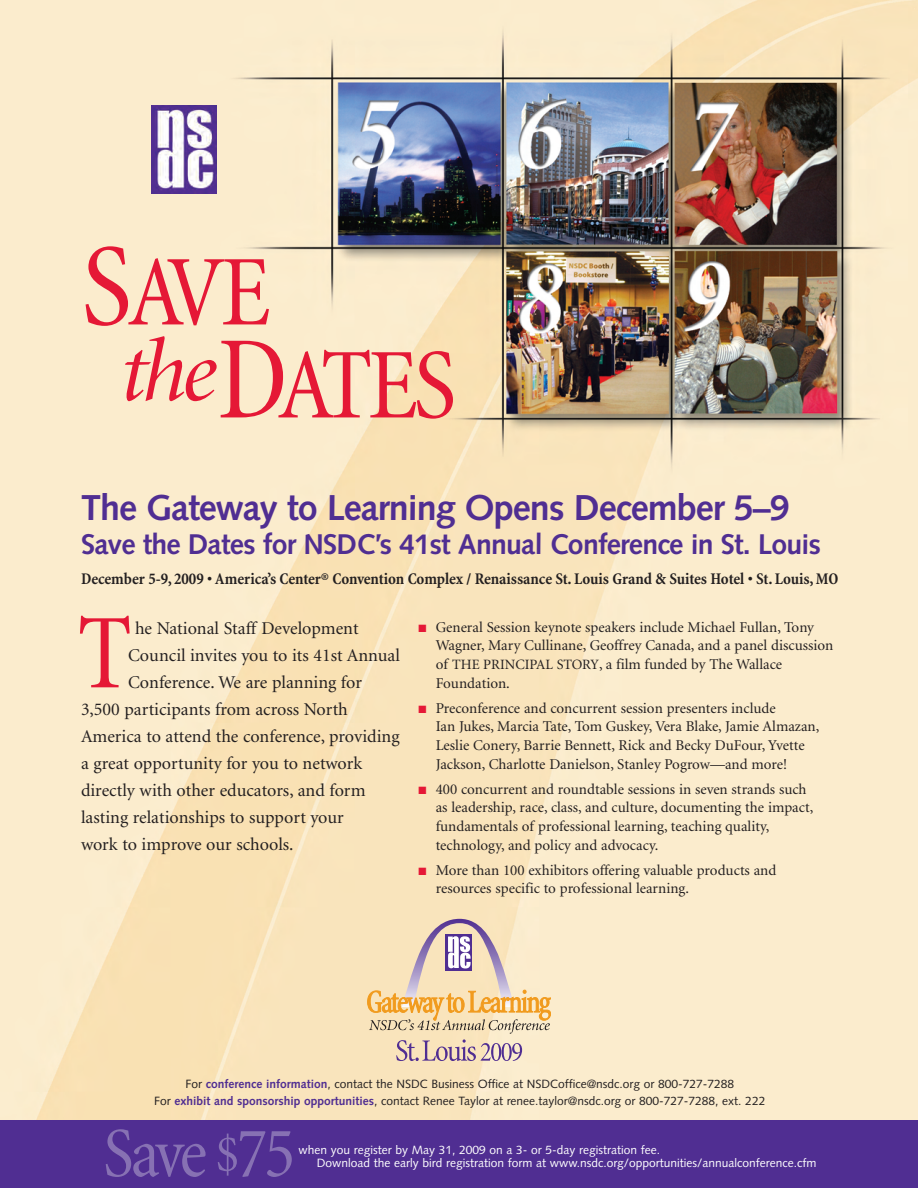
<style>
.page{position:relative;width:918px;height:1188px;background:#fff}
.page>*{position:absolute;margin:0;border:0;box-sizing:border-box;transform-origin:0 0}
.t1{font:condensed 108px "Minion";color:#e51836}
.t2{font:condensed 102px/93px "Minion";letter-spacing:-.05em;color:#e51836}
.t3{font:condensed 72px "Minion";letter-spacing:-.055em;color:#8771b3}
.t4{font:700 36px "Syntax";letter-spacing:-.03em;color:#502e92}
.t5{font:700 28.5px "Syntax";letter-spacing:-.03em;color:#502e92}
.t6{font:18px "Minion";color:#231f20}
.t7{font:700 condensed 16.5px "Minion";letter-spacing:-.005em;color:#231f20}
.t8{font:15px/18.8px "Minion";color:#231f20}
.t9{font:12px/16.5px "Syntax";color:#231f20;text-align:center}
.t10{font:12px/13.5px "Syntax";color:#fff}
.s1{font-size:120px}
.s2{color:#e51836}
.s3{font-size:14.25px}
.s4{font-weight:700;color:#502e92}
.s5{font-size:54px}
</style>
<div class="page">
<img style="left:0;top:0;width:918px;height:1120px">
<img style="left:152px;top:106px;width:65px;height:88px">
<svg style="left:367px;top:919px;width:184px;height:142px;background:#e7d0b1"></svg>
<div style="left:0;top:1120px;width:918px;height:68px;background:#502e92"></div>
<h2 class="t2" style="left:117px;top:254px;width:341px;text-indent:-36px"><span class="s1">S</span>AVE <sup>the</sup><span class="s1">D</span>ATES</h2>
<h3 class="t4" style="left:81px;top:493px;width:710px">The Gateway to Learning Opens December 5–9</h3>
<h3 class="t5" style="left:81px;top:533px;width:742px">Save the Dates for NSDC’s 41st Annual Conference in St. Louis</h3>
<p class="t7" style="left:81px;top:573px;width:759px">December 5-9, 2009 • America’s Center® Convention Complex / Renaissance St. Louis Grand &amp; Suites Hotel • St. Louis, MO</p>
<p class="t6" style="left:135px;top:621px;width:225px">he National Staff Development</p>
<p class="t6" style="left:128px;top:648px;width:273px">Council invites you to its 41st Annual</p>
<p class="t6" style="left:128px;top:675px;width:235px">Conference. We are planning for</p>
<p class="t6" style="left:81px;top:702px;width:268px">3,500 participants from across North</p>
<p class="t6" style="left:81px;top:729px;width:320px">America to attend the conference, providing</p>
<p class="t6" style="left:81px;top:756px;width:283px">a great opportunity for you to network</p>
<p class="t6" style="left:81px;top:783px;width:286px">directly with other educators, and form</p>
<p class="t6" style="left:81px;top:810px;width:264px">lasting relationships to support your</p>
<p class="t6" style="left:81px;top:837px;width:214px">work to improve our schools.</p>
<h1 class="t1" style="left:77px;top:612px;width:57px">T</h1>
<p class="t8" style="left:436px;top:619px;width:399px;text-indent:-17px"><span class="s2">■</span> General Session keynote speakers include Michael Fullan, Tony Wagner, Mary Cullinane, Geoffrey Canada, and a panel discussion of <span class="s3">THE PRINCIPAL STORY</span>, a film funded by The Wallace Foundation.</p>
<p class="t8" style="left:436px;top:700px;width:385px;text-indent:-17px"><span class="s2">■</span> Preconference and concurrent session presenters include<br>Ian Jukes, Marcia Tate, Tom Guskey, Vera Blake, Jamie Almazan, Leslie Conery, Barrie Bennett, Rick and Becky DuFour, Yvette Jackson, Charlotte Danielson, Stanley Pogrow—and more!</p>
<p class="t8" style="left:436px;top:781px;width:379px;text-indent:-17px"><span class="s2">■</span> 400 concurrent and roundtable sessions in seven strands such as leadership, race, class, and culture, documenting the impact, fundamentals of professional learning, teaching quality, technology, and policy and advocacy.</p>
<p class="t8" style="left:436px;top:862px;width:342px;text-indent:-17px"><span class="s2">■</span> More than 100 exhibitors offering valuable products and resources specific to professional learning.</p>
<p class="t9" style="left:154px;top:1077px;width:613px">For <span class="s4">conference information</span>, contact the NSDC Business Office at NSDCoffice@nsdc.org or 800-727-7288<br>For <span class="s4">exhibit and sponsorship opportunities</span>, contact Renee Taylor at renee.taylor@nsdc.org or 800-727-7288, ext. 222</p>
<h3 class="t3" style="left:103px;top:1126px;width:193px">Save <span class="s5">$</span>75</h3>
<p class="t10" style="left:317px;top:1144px;width:501px;text-indent:-18px">when you register by May 31, 2009 on a 3- or 5-day registration fee.<br>Download the early bird registration form at www.nsdc.org/opportunities/annualconference.cfm</p>
</div>
